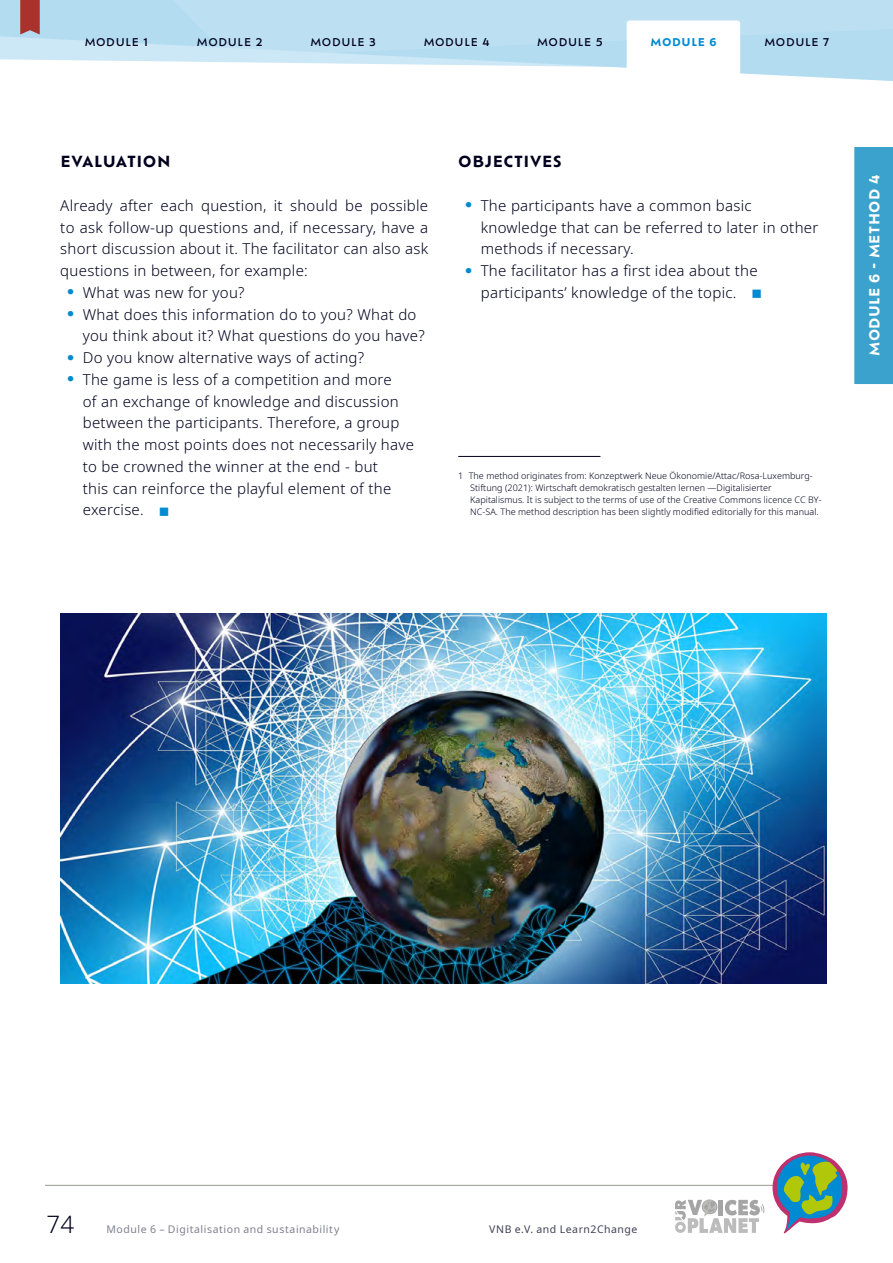
<style>
.page{position:relative;width:893px;height:1263px;background:#fff}
.page>*{position:absolute;margin:0;border:0;box-sizing:border-box;transform-origin:0 0}
.t1{font:300 24px "Noto Sans";color:#00001e}
.Brot_nicht_eingerück{font:300 15px/21.8px "Noto Sans";letter-spacing:.02em;color:#00001e}
.Überschrift_H3{font:700 15px "Ofelia Text";letter-spacing:.035em;color:#00001e}
.t2{font:700 13.5px "Ofelia Text";letter-spacing:.03em;color:#fff}
.t3{font:500 10.5px "Ofelia Text";letter-spacing:.06em;color:#00001e}
.t4{font:10.5px "Noto Sans";letter-spacing:.05em;color:#80808f}
.t5{font:10.5px "Noto Sans";letter-spacing:.05em;color:#404056}
.t6{font:700 10.5px "Ofelia Text";letter-spacing:.06em;color:#008ad1}
.Fussnote_1_Spalte{font:300 9px/12px "Noto Sans";letter-spacing:.005em;color:#00001e}
.s1{font-family:"Ofelia Text";font-weight:700;font-size:24px;color:#008ad1}
.s2{color:#008ad1}
</style>
<div class="page">
<hr style="left:45px;top:1185px;width:780px;height:1px;background:#949d8c">
<svg style="left:675px;top:1199px;width:89px;height:34px"></svg>
<svg style="left:772px;top:1152px;width:75px;height:81px"></svg>
<img style="left:60px;top:613px;width:766px;height:370px">
<hr style="left:458px;top:456px;width:142px;height:1px;background:#00001e">
<div style="left:854px;top:147px;width:39px;height:237px;background:#3aa2cc"></div>
<svg style="left:0;top:0;width:893px;height:81px"></svg>
<svg style="left:124px;top:0;width:769px;height:57px;background:#badff1"></svg>
<div style="left:627px;top:20px;width:113px;height:74px;background:#fff;border-radius:3px"></div>
<svg style="left:20px;top:0;width:20px;height:35px"></svg>
<p class="t3" style="left:85px;top:35px;width:65px">MODULE 1</p>
<p class="t3" style="left:197px;top:35px;width:67px">MODULE 2</p>
<p class="t3" style="left:310px;top:35px;width:67px">MODULE 3</p>
<p class="t3" style="left:424px;top:35px;width:67px">MODULE 4</p>
<p class="t3" style="left:537px;top:35px;width:67px">MODULE 5</p>
<p class="t6" style="left:650px;top:35px;width:68px">MODULE 6</p>
<p class="t3" style="left:764px;top:35px;width:66px">MODULE 7</p>
<p class="Überschrift_H3" style="left:60px;top:150px;width:112px">EVALUATION</p>
<p class="Brot_nicht_eingerück" style="left:60px;top:195px;width:369px;text-align:justify">Already after each question, it should be possible to ask follow-up questions and, if necessary, have a short discussion about it. The facilitator can also ask questions in between, for example:</p>
<p class="Brot_nicht_eingerück" style="left:66px;top:282px;width:180px"><span class="s1">•</span> What was new for you?</p>
<p class="Brot_nicht_eingerück" style="left:83px;top:304px;width:344px;text-indent:-16px"><span class="s1">•</span> What does this information do to you? What do you think about it? What questions do you have?</p>
<p class="Brot_nicht_eingerück" style="left:66px;top:347px;width:299px"><span class="s1">•</span> Do you know alternative ways of acting?</p>
<p class="Brot_nicht_eingerück" style="left:83px;top:369px;width:333px;text-indent:-16px"><span class="s1">•</span> The game is less of a competition and more<br>of an exchange of knowledge and discussion between the participants. Therefore, a group with the most points does not necessarily have to be crowned the winner at the end - but<br>this can reinforce the playful element of the exercise. <span class="s2">■</span></p>
<p class="Überschrift_H3" style="left:458px;top:150px;width:105px">OBJECTIVES</p>
<p class="Brot_nicht_eingerück" style="left:481px;top:195px;width:339px;text-indent:-16px"><span class="s1">•</span> The participants have a common basic knowledge that can be referred to later in other methods if necessary.</p>
<p class="Brot_nicht_eingerück" style="left:464px;top:260px;width:299px;text-align:right"><span class="s1">•</span> The facilitator has a first idea about the participants’ knowledge of the topic. <span class="s2">■</span></p>
<p class="Fussnote_1_Spalte" style="left:470px;top:470px;width:353px;text-indent:-12px">1 The method originates from: Konzeptwerk Neue Ökonomie/Attac/Rosa-Luxemburg-Stiftung (2021): Wirtschaft demokratisch gestalten lernen —Digitalisierter Kapitalismus. It is subject to the terms of use of the Creative Commons licence CC BY-NC-SA. The method description has been slightly modified editorially for this manual.</p>
<p class="t2" style="left:864px;top:356px;width:182px;rotate:-90deg">MODULE 6 - Method 4</p>
<h1 class="t1" style="left:47px;top:1207px;width:29px">74</h1>
<p class="t4" style="left:106px;top:1222px;width:234px">Module 6 – Digitalisation and sustainability</p>
<p class="t5" style="left:489px;top:1222px;width:150px">VNB e.V. and Learn2Change</p>
</div>
